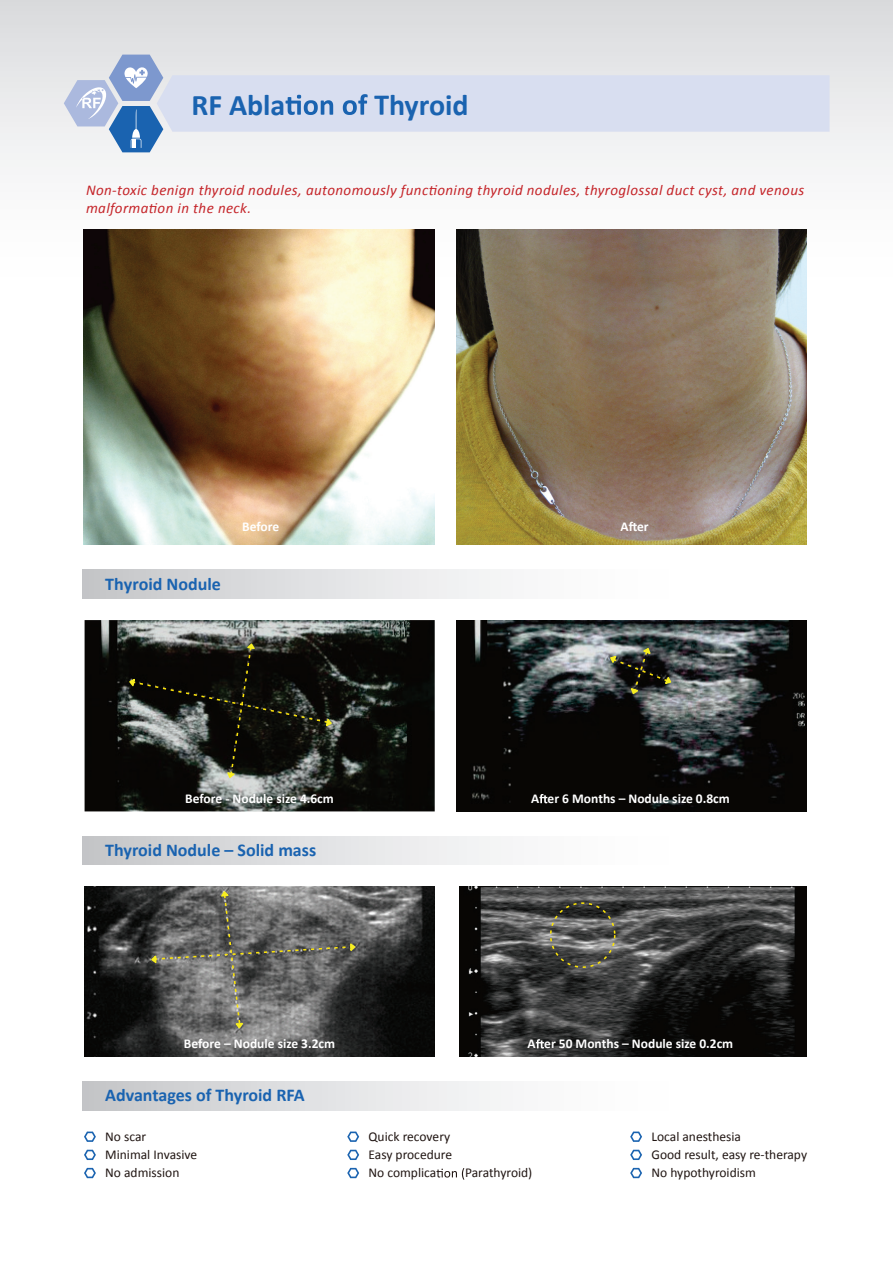
<style>
.page{position:relative;width:893px;height:1263px;background:#fff}
.page>*{position:absolute;margin:0;border:0;box-sizing:border-box;transform-origin:0 0}
.t1{font:700 30px "Calibri";color:#1a63b0}
.t2{font:700 18px "Calibri";color:#1a63b0}
.t3{font:italic 15px/18px "Calibri";letter-spacing:.025em;color:#c5252a}
.t4{font:13.5px/18px "Calibri";color:#211613}
.t5{font:700 13.5px "Calibri";color:#fff}
</style>
<div class="page">
<div style="left:0;top:0;width:893px;height:297px;background:linear-gradient(to bottom,#dcdddf,#fff)"></div>
<svg style="left:64px;top:55px;width:766px;height:97px"></svg>
<img style="left:84px;top:229px;width:351px;height:316px">
<img style="left:456px;top:229px;width:351px;height:315px">
<img style="left:457px;top:620px;width:350px;height:191px">
<svg style="left:610px;top:648px;width:61px;height:46px;background:#3b3d33"></svg>
<img style="left:85px;top:620px;width:350px;height:191px">
<svg style="left:129px;top:643px;width:203px;height:135px;background:#232520"></svg>
<svg style="left:539px;top:794px;width:8px;height:9px"></svg>
<div style="left:82px;top:570px;width:726px;height:28px;background:linear-gradient(to right,#cbcccf,#fff)"></div>
<img style="left:85px;top:887px;width:349px;height:170px">
<svg style="left:151px;top:891px;width:204px;height:137px;background:#686967"></svg>
<img style="left:459px;top:887px;width:348px;height:170px">
<svg style="left:550px;top:902px;width:65px;height:66px;background:#5a5a53"></svg>
<svg style="left:536px;top:1039px;width:8px;height:9px"></svg>
<div style="left:82px;top:836px;width:726px;height:29px;background:linear-gradient(to right,#cbcccf,#fff)"></div>
<svg style="left:84px;top:1131px;width:12px;height:11px"></svg>
<svg style="left:84px;top:1150px;width:12px;height:10px"></svg>
<svg style="left:84px;top:1168px;width:12px;height:10px"></svg>
<svg style="left:436px;top:1168px;width:28px;height:12px"></svg>
<svg style="left:347px;top:1131px;width:12px;height:11px"></svg>
<svg style="left:347px;top:1150px;width:12px;height:10px"></svg>
<svg style="left:347px;top:1168px;width:12px;height:10px"></svg>
<svg style="left:630px;top:1131px;width:12px;height:11px"></svg>
<svg style="left:630px;top:1150px;width:12px;height:10px"></svg>
<svg style="left:630px;top:1168px;width:12px;height:10px"></svg>
<div style="left:82px;top:1081px;width:726px;height:29px;background:linear-gradient(to right,#cbcccf,#fff)"></div>
<h1 class="t1" style="left:192px;top:83px;width:95px">RF Abla</h1>
<h1 class="t1" style="left:389px;top:83px;width:81px">hyroid</h1>
<p class="t3" style="left:86px;top:180px;width:720px">Non-toxic benign thyroid nodules, autonomously functioning thyroid nodules, thyroglossal duct cyst, and venous malformation in the neck.</p>
<h2 class="t2" style="left:105px;top:571px;width:117px">Thyroid Nodule</h2>
<p class="t5" style="left:242px;top:517px;width:39px">Before</p>
<p class="t5" style="left:620px;top:517px;width:30px">After</p>
<p class="t5" style="left:185px;top:789px;width:150px">Before - Nodule size 4.6cm</p>
<p class="t5" style="left:531px;top:789px;width:200px">A er 6 Months – Nodule size 0.8cm</p>
<h2 class="t2" style="left:105px;top:838px;width:212px">Thyroid Nodule – Solid mass</h2>
<p class="t5" style="left:184px;top:1034px;width:153px">Before – Nodule size 3.2cm</p>
<p class="t5" style="left:528px;top:1034px;width:207px">A er 50 Months – Nodule size 0.2cm</p>
<h2 class="t2" style="left:105px;top:1083px;width:201px">Advantages of Thyroid RFA</h2>
<p class="t4" style="left:105px;top:1127px;width:94px">No scar<br>Minimal Invasive<br>No admission</p>
<p class="t4" style="left:369px;top:1127px;width:85px">Quick recovery<br>Easy procedure<br>No complica</p>
<p class="t4" style="left:465px;top:1163px;width:69px">Parathyroid)</p>
<p class="t4" style="left:651px;top:1127px;width:157px">Local anesthesia<br>Good result, easy re-therapy<br>No hypothyroidism</p>
</div>
